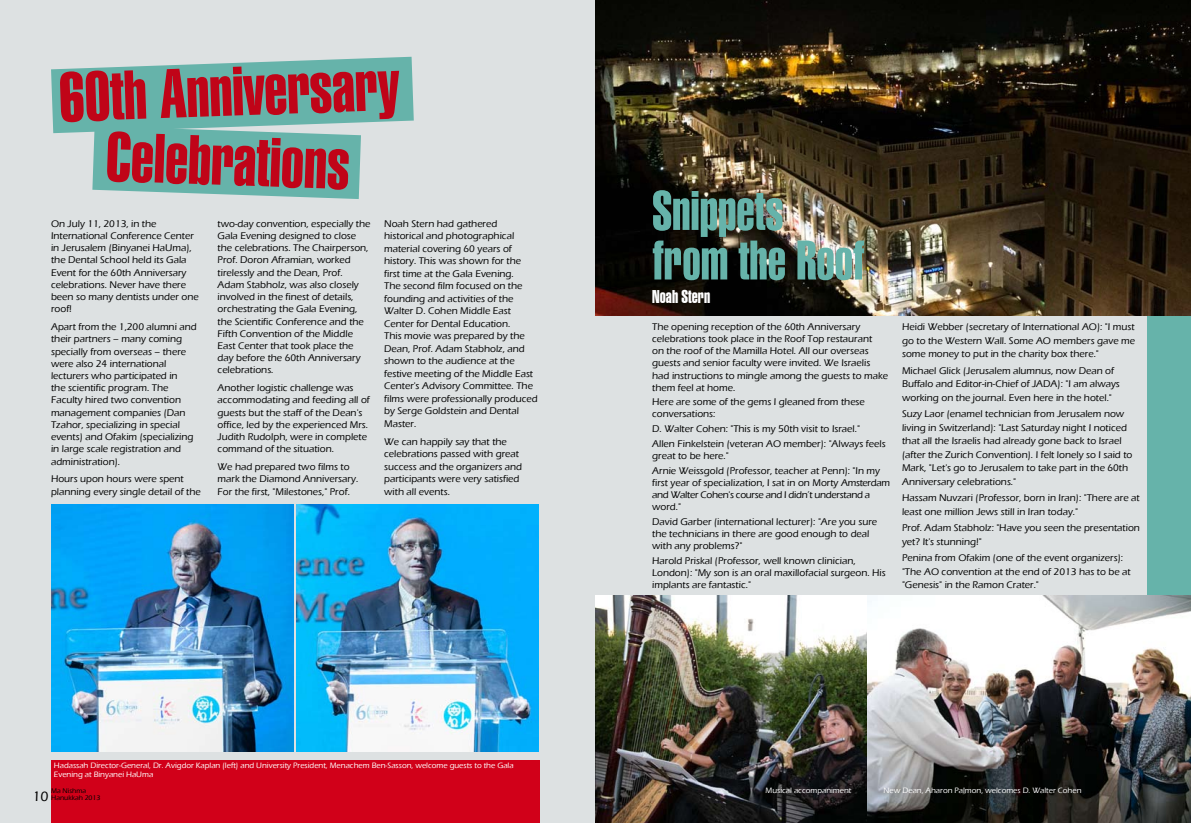
<style>
.page{position:relative;width:1191px;height:823px;background:#fff}
.page>*{position:absolute;margin:0;border:0;box-sizing:border-box;transform-origin:0 0}
.t1{font:67.5px "Swiss 911 BT Extra Compressed";color:#c00418}
.t2{font:54px/49.5px "Swiss 911 BT Extra Compressed";color:#66b3aa}
.t3{font:18px "Swiss 911 BT Extra Compressed";color:#fff}
.t4{font:500 14.1px "Eras ITC";color:#000}
.t5{font:500 10px/12.2px "Eras ITC";color:#000}
.t6{font:500 10px/12px "Eras ITC";letter-spacing:-.03em;color:#000}
.t7{font:500 8px/9px "Eras ITC";color:#fff}
.t8{font:500 6.9px/7.8px "Eras ITC";color:#000}
</style>
<div class="page">
<div style="left:0;top:0;width:1191px;height:822px;background:#dde1e2"></div>
<div style="left:1147px;top:288px;width:44px;height:313px;background:#66b3aa"></div>
<img style="left:595px;top:0;width:596px;height:315px">
<img style="left:866px;top:595px;width:325px;height:227px">
<img style="left:595px;top:595px;width:271px;height:227px">
<img style="left:51px;top:504px;width:242px;height:246px">
<div style="left:51px;top:760px;width:488px;height:62px;background:#d10019"></div>
<img style="left:297px;top:504px;width:242px;height:246px">
<svg style="left:51px;top:57px;width:363px;height:142px"></svg>
<h1 class="t1" style="left:58px;top:60px;width:342px;rotate:-2deg">60th Anniversary</h1>
<h1 class="t1" style="left:108px;top:119px;width:245px;rotate:2deg">Celebrations</h1>
<p class="t5" style="left:51px;top:217px;width:149px">On July 11, 2013, in the<br>International Conference Center in Jerusalem (Binyanei HaUma), the Dental School held its Gala<br>Event for the 60th Anniversary celebrations. Never have there been so many dentists under one roof!</p>
<p class="t5" style="left:51px;top:320px;width:147px">Apart from the 1,200 alumni and their partners – many coming specially from overseas – there were also 24 international lecturers who participated in<br>the scientific program. The<br>Faculty hired two convention management companies (Dan<br>Tzahor, specializing in special events) and Ofakim (specializing in large scale registration and administration).</p>
<p class="t5" style="left:51px;top:473px;width:151px">Hours upon hours were spent planning every single detail of the</p>
<p class="t5" style="left:218px;top:217px;width:154px">two-day convention, especially the<br>Gala Evening designed to close the celebrations. The Chairperson,<br>Prof. Doron Aframian, worked tirelessly and the Dean, Prof.<br>Adam Stabholz, was also closely involved in the finest of details, orchestrating the Gala Evening, the Scientific Conference and the<br>Fifth Convention of the Middle<br>East Center that took place the day before the 60th Anniversary celebrations.</p>
<p class="t5" style="left:218px;top:381px;width:154px">Another logistic challenge was accommodating and feeding all of guests but the staff of the Dean's office, led by the experienced Mrs.<br>Judith Rudolph, were in complete command of the situation.</p>
<p class="t5" style="left:218px;top:460px;width:142px">We had prepared two films to mark the Diamond Anniversary.<br>For the first, "Milestones," Prof.</p>
<p class="t5" style="left:384px;top:217px;width:155px;line-height:12.5px">Noah Stern had gathered historical and photographical material covering 60 years of history. This was shown for the first time at the Gala Evening.<br>The second film focused on the founding and activities of the<br>Walter D. Cohen Middle East<br>Center for Dental Education.<br>This movie was prepared by the<br>Dean, Prof. Adam Stabholz, and shown to the audience at the festive meeting of the Middle East<br>Center's Advisory Committee. The films were professionally produced by Serge Goldstein and Dental<br>Master.</p>
<p class="t5" style="left:384px;top:435px;width:139px;line-height:12.5px">We can happily say that the celebrations passed with great success and the organizers and participants were very satisfied with all events.</p>
<p class="t7" style="left:54px;top:760px;width:461px">Hadassah Director-General, Dr. Avigdor Kaplan (left) and University President, Menachem Ben-Sasson, welcome guests to the Gala<br>Evening at Binyanei HaUma</p>
<h3 class="t4" style="left:32px;top:787px;width:18px">10</h3>
<p class="t8" style="left:51px;top:786px;width:51px">Ma Nishma<br>Hanukkah 2013</p>
<h2 class="t2" style="left:652px;top:187px;width:213px">Snippets from the Roof</h2>
<h3 class="t3" style="left:652px;top:286px;width:60px">Noah Stern</h3>
<p class="t5" style="left:652px;top:321px;width:237px">The opening reception of the 60th Anniversary celebrations took place in the Roof Top restaurant<br>on the roof of the Mamilla Hotel. All our overseas guests and senior faculty were invited. We Israelis had instructions to mingle among the guests to make them feel at home.</p>
<p class="t5" style="left:652px;top:396px;width:214px">Here are some of the gems I gleaned from these conversations:</p>
<p class="t5" style="left:652px;top:421px;width:235px;line-height:14.9px">D. Walter Cohen: "This is my 50th visit to Israel."<br>Allen Finkelstein (veteran AO member): "Always feels</p>
<p class="t5" style="left:652px;top:448px;width:229px;line-height:14.9px">great to be here."<br>Arnie Weissgold (Professor, teacher at Penn): "In my</p>
<p class="t6" style="left:652px;top:476px;width:239px">first year of specialization, I sat in on Morty Amsterdam and Walter Cohen's course and I didn’t understand a word."</p>
<p class="t5" style="left:652px;top:515px;width:226px">David Garber (international lecturer): "Are you sure the technicians in there are good enough to deal with any problems?"</p>
<p class="t5" style="left:652px;top:554px;width:235px">Harold Priskal (Professor, well known clinician,<br>London): "My son is an oral maxillofacial surgeon. His implants are fantastic."</p>
<p class="t5" style="left:902px;top:320px;width:235px;line-height:13.5px;text-align:justify">Heidi Webber (secretary of International AO): "I must go to the Western Wall. Some AO members gave me some money to put in the charity box there."</p>
<p class="t5" style="left:902px;top:363px;width:219px;line-height:13.5px">Michael Glick (Jerusalem alumnus, now Dean of<br>Buffalo and Editor-in-Chief of JADA): "I am always working on the journal. Even here in the hotel."</p>
<p class="t5" style="left:902px;top:407px;width:232px;line-height:13.5px">Suzy Laor (enamel technician from Jerusalem now living in Switzerland): "Last Saturday night I noticed that all the Israelis had already gone back to Israel (after the Zurich Convention). I felt lonely so I said to Mark, "Let's go to Jerusalem to take part in the 60th Anniversary celebrations."</p>
<p class="t5" style="left:902px;top:491px;width:239px;line-height:13.5px">Hassam Nuvzari (Professor, born in Iran): "There are at least one million Jews still in Iran today."</p>
<p class="t5" style="left:902px;top:521px;width:239px;line-height:13.5px">Prof. Adam Stabholz: "Have you seen the presentation yet? It's stunning!"</p>
<p class="t5" style="left:902px;top:550px;width:230px;line-height:13.5px">Penina from Ofakim (one of the event organizers): "The AO convention at the end of 2013 has to be at "Genesis" in the Ramon Crater."</p>
<p class="t7" style="left:765px;top:785px;width:87px">Musical accompaniment</p>
<p class="t7" style="left:883px;top:785px;width:199px">New Dean, Aharon Palmon, welcomes D. Walter Cohen</p>
</div>
